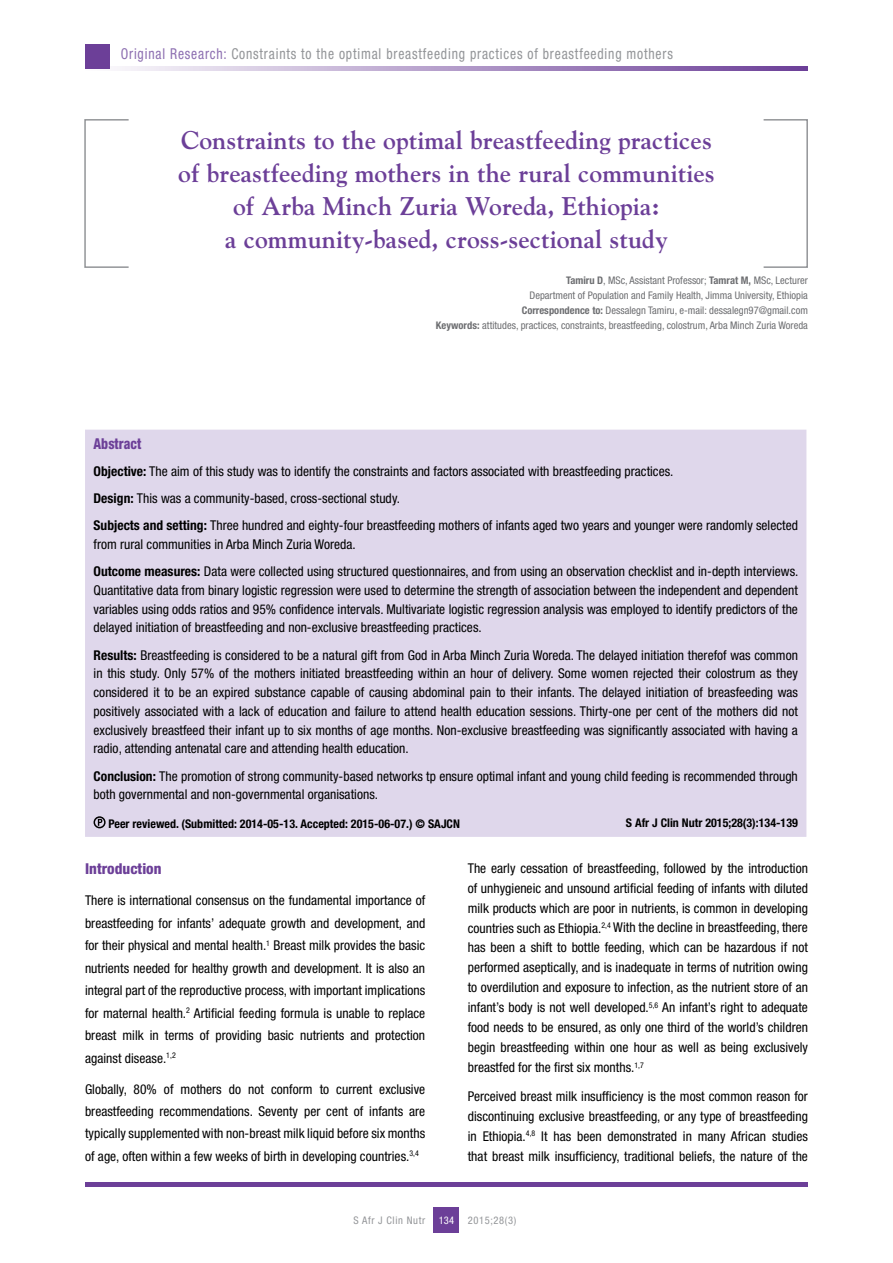
<style>
.page{position:relative;width:893px;height:1263px;background:#fff}
.page>*{position:absolute;margin:0;border:0;box-sizing:border-box;transform-origin:0 0}
.t1{font:700 25.5px/33px "Goudy";color:#6c3f98;text-align:center}
.t2{font:condensed 15px "Helvetica Neue LT Std";letter-spacing:.06em;color:#939598;scale:.91 1}
.t3{font:800 condensed 15px "Helvetica Neue LT Std";color:#6c3f98}
.t4{font:800 condensed 15px "Helvetica Neue LT Std";color:#6c3f98;scale:.9 1}
.t5{font:condensed 13.5px/20px "Helvetica Neue LT Std";color:#000;text-align:justify}
.t6{font:700 condensed 12px "Helvetica Neue LT Std";color:#000}
.t7{font:condensed 10.5px/15px "Helvetica Neue LT Std";color:#6d6e71;text-align:right}
.t8{font:condensed 10.5px "Helvetica Neue LT Std";letter-spacing:.06em;color:#939598}
.t9{font:condensed 10.5px "Helvetica Neue LT Std";color:#fff}
.s1{color:#8d6fb1}
.s2{font-weight:700}
</style>
<div class="page">
<div style="left:434px;top:1208px;width:25px;height:25px;background:#6c3f98"></div>
<div style="left:85px;top:1182px;width:723px;height:5px;background:#6c3f98"></div>
<svg style="left:85px;top:66px;width:723px;height:5px;background:#b29bc9"></svg>
<div style="left:763px;top:119px;width:45px;height:149px;border:2px solid #939598"></div>
<div style="left:84px;top:119px;width:45px;height:149px;border:2px solid #939598"></div>
<div style="left:85px;top:44px;width:24px;height:24px;background:#6c3f98"></div>
<div style="left:85px;top:430px;width:721px;height:407px;background:#dfd7eb"></div>
<div style="left:94px;top:816px;width:12px;height:12px;border:2px solid #000;border-radius:50%"></div>
<svg style="left:98px;top:819px;width:4px;height:7px"></svg>
<p class="t2" style="left:121px;top:45px;width:608px"><span class="s1">Original Research:</span> Constraints to the optimal breastfeeding practices of breastfeeding mothers</p>
<h1 class="t1" style="left:178px;top:123px;width:538px">Constraints to the optimal breastfeeding practices of breastfeeding mothers in the rural communities of Arba Minch Zuria Woreda, Ethiopia:<br>a community-based, cross-sectional study</h1>
<p class="t7" style="left:436px;top:272px;width:374px"><span class="s2">Tamiru D</span>, MSc, Assistant Professor; <span class="s2">Tamrat M,</span> MSc, Lecturer<br>Department of Population and Family Health, Jimma University, Ethiopia<br><span class="s2">Correspondence to:</span> Dessalegn Tamiru, e-mail: dessalegn97@gmail.com<br><span class="s2">Keywords:</span> attitudes, practices, constraints, breastfeeding, colostrum, Arba Minch Zuria Woreda</p>
<p class="t4" style="left:94px;top:434px;width:55px">Abstract</p>
<p class="t5" style="left:94px;top:457px;width:706px;line-height:27.3px;text-align:left"><span class="s2">Objective:</span> The aim of this study was to identify the constraints and factors associated with breastfeeding practices.<br><span class="s2">Design:</span> This was a community-based, cross-sectional study.<br><span class="s2">Subjects and setting:</span> Three hundred and eighty-four breastfeeding mothers of infants aged two years and younger were randomly selected</p>
<p class="t5" style="left:94px;top:530px;width:706px;line-height:27.3px">from rural communities in Arba Minch Zuria Woreda.<br><span class="s2">Outcome measures:</span> Data were collected using structured questionnaires, and from using an observation checklist and in-depth interviews.</p>
<p class="t5" style="left:94px;top:580px;width:706px;line-height:18.8px">Quantitative data from binary logistic regression were used to determine the strength of association between the independent and dependent variables using odds ratios and 95% confidence intervals. Multivariate logistic regression analysis was employed to identify predictors of the delayed initiation of breastfeeding and non-exclusive breastfeeding practices.</p>
<p class="t5" style="left:94px;top:645px;width:706px;line-height:18.8px"><span class="s2">Results:</span> Breastfeeding is considered to be a natural gift from God in Arba Minch Zuria Woreda. The delayed initiation therefof was common in this study. Only 57% of the mothers initiated breastfeeding within an hour of delivery. Some women rejected their colostrum as they considered it to be an expired substance capable of causing abdominal pain to their infants. The delayed initiation of breasfeeding was positively associated with a lack of education and failure to attend health education sessions. Thirty-one per cent of the mothers did not exclusively breastfeed their infant up to six months of age months. Non-exclusive breastfeeding was significantly associated with having a radio, attending antenatal care and attending health education.</p>
<p class="t5" style="left:94px;top:766px;width:706px;line-height:18.8px"><span class="s2">Conclusion:</span> The promotion of strong community-based networks tp ensure optimal infant and young child feeding is recommended through both governmental and non-governmental organisations.</p>
<p class="t6" style="left:109px;top:817px;width:353px">Peer reviewed. (Submitted: 2014-05-13. Accepted: 2015-06-07.) © SAJCN</p>
<p class="t6" style="left:626px;top:815px;width:174px">S Afr J Clin Nutr 2015;28(3):134-139</p>
<p class="t3" style="left:85px;top:860px;width:78px">Introduction</p>
<p class="t5" style="left:85px;top:889px;width:342px;line-height:22.5px">There is international consensus on the fundamental importance of breastfeeding for infants’ adequate growth and development, and for their physical and mental health.<sup>1</sup> Breast milk provides the basic nutrients needed for healthy growth and development. It is also an integral part of the reproductive process, with important implications for maternal health.<sup>2</sup> Artificial feeding formula is unable to replace breast milk in terms of providing basic nutrients and protection against disease.<sup>1,2</sup></p>
<p class="t5" style="left:85px;top:1077px;width:342px;line-height:22.5px">Globally, 80% of mothers do not conform to current exclusive breastfeeding recommendations. Seventy per cent of infants are typically supplemented with non-breast milk liquid before six months of age, often within a few weeks of birth in developing countries.<sup>3,4</sup></p>
<p class="t5" style="left:468px;top:858px;width:342px">The early cessation of breastfeeding, followed by the introduction of unhygieneic and unsound artificial feeding of infants with diluted milk products which are poor in nutrients, is common in developing countries such as Ethiopia.<sup>2,4</sup> With the decline in breastfeeding, there has been a shift to bottle feeding, which can be hazardous if not performed aseptically, and is inadequate in terms of nutrition owing to overdilution and exposure to infection, as the nutrient store of an infant’s body is not well developed.<sup>5,6</sup> An infant’s right to adequate food needs to be ensured, as only one third of the world’s children begin breastfeeding within one hour as well as being exclusively breastfed for the first six months.<sup>1,7</sup></p>
<p class="t5" style="left:468px;top:1086px;width:342px">Perceived breast milk insufficiency is the most common reason for discontinuing exclusive breastfeeding, or any type of breastfeeding in Ethiopia.<sup>4,8</sup> It has been demonstrated in many African studies that breast milk insufficiency, traditional beliefs, the nature of the</p>
<p class="t8" style="left:354px;top:1214px;width:73px">S Afr J Clin Nutr</p>
<p class="t8" style="left:468px;top:1214px;width:50px">2015;28(3)</p>
<p class="t9" style="left:439px;top:1214px;width:17px">134</p>
</div>
